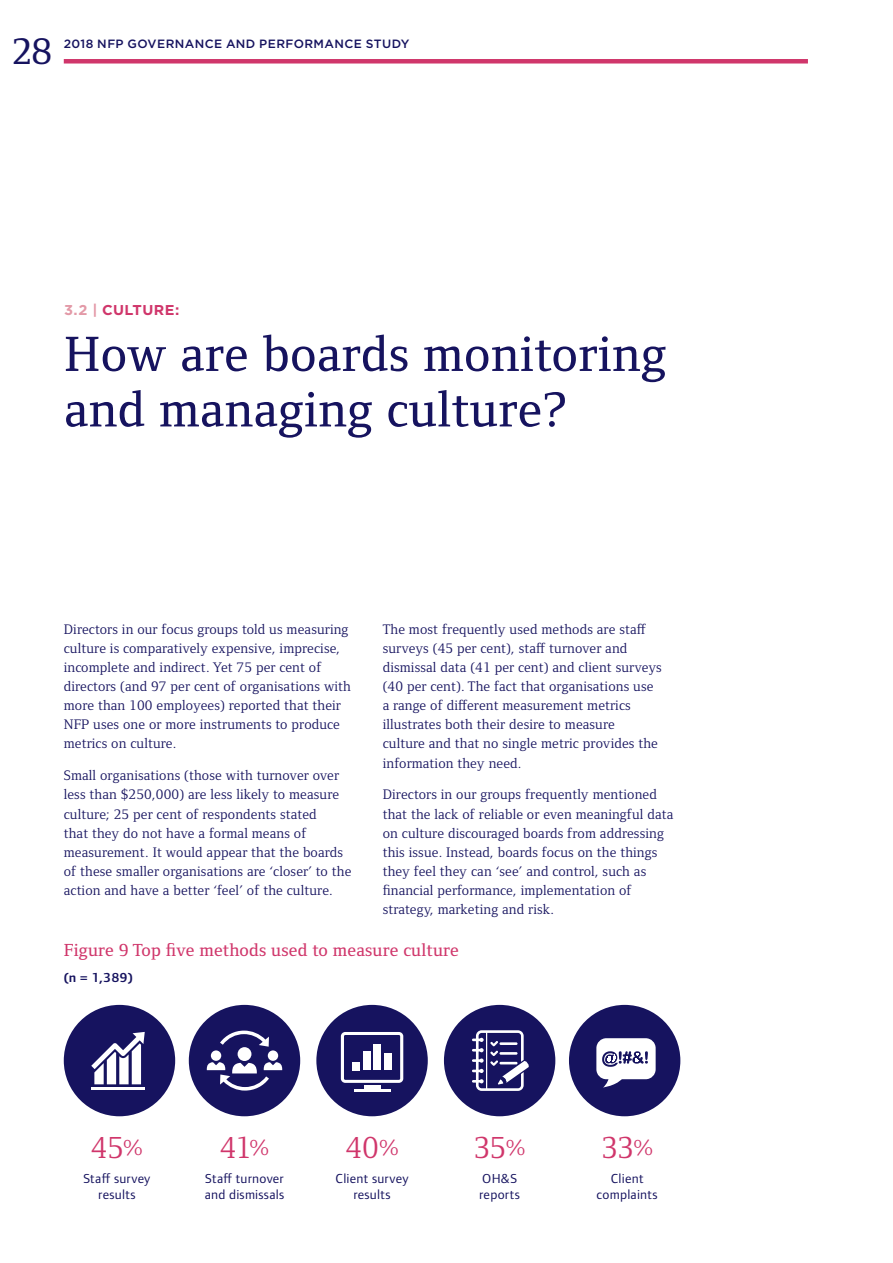
<style>
.page{position:relative;width:893px;height:1263px;background:#fff}
.page>*{position:absolute;margin:0;border:0;box-sizing:border-box;transform-origin:0 0}
.t1{font:500 51px/55.5px "Foundry Form Serif";letter-spacing:.01em;color:#16135f}
.t2{font:500 38.25px "Foundry Form Serif";color:#16135f}
.t3{font:31.5px "Foundry Form Serif";letter-spacing:-.02em;color:#d0366b}
.t4{font:500 18px "Foundry Form Serif";letter-spacing:.01em;color:#d0366b}
.t5{font:14.25px/19px "Foundry Form Serif";letter-spacing:.01em;color:#16135f}
.t6{font:700 14.25px "Gotham";letter-spacing:.025em;color:#d0366b}
.t7{font:13.5px/16.2px "Foundry Form Sans";letter-spacing:.02em;color:#16135f;text-align:center}
.t8{font:600 13.5px "Foundry Form Sans";color:#16135f}
.t9{font:500 12px "Gotham";letter-spacing:.03em;color:#16135f}
.s1{color:#e399a7}
.s2{font-size:22.5px}
</style>
<div class="page">
<div style="left:64px;top:59px;width:744px;height:5px;background:#d0366b"></div>
<div style="left:316px;top:1005px;width:112px;height:111px;background:#16135f;border-radius:50%"></div>
<svg style="left:341px;top:1032px;width:62px;height:51px"></svg>
<hr style="left:354px;top:1089px;width:36px;height:3px;background:#fff">
<div style="left:364px;top:1085px;width:16px;height:5px;background:#fff"></div>
<div style="left:352px;top:1062px;width:8px;height:8px;background:#fff"></div>
<div style="left:363px;top:1051px;width:8px;height:19px;background:#fff"></div>
<div style="left:373px;top:1044px;width:8px;height:26px;background:#fff"></div>
<div style="left:384px;top:1053px;width:8px;height:17px;background:#fff"></div>
<div style="left:569px;top:1005px;width:111px;height:111px;background:#16135f;border-radius:50%"></div>
<svg style="left:596px;top:1038px;width:60px;height:49px"></svg>
<div style="left:444px;top:1005px;width:111px;height:111px;background:#16135f;border-radius:50%"></div>
<svg style="left:472px;top:1030px;width:57px;height:61px"></svg>
<div style="left:189px;top:1005px;width:111px;height:111px;background:#16135f;border-radius:50%"></div>
<div style="left:64px;top:1005px;width:111px;height:111px;background:#16135f;border-radius:50%"></div>
<hr style="left:91px;top:1087px;width:53px;height:2px;background:#fff">
<svg style="left:91px;top:1032px;width:54px;height:52px"></svg>
<div style="left:238px;top:1047px;width:13px;height:14px;background:#fff;border-radius:50%"></div>
<div style="left:211px;top:1050px;width:10px;height:11px;background:#fff;border-radius:50%"></div>
<div style="left:268px;top:1050px;width:10px;height:11px;background:#fff;border-radius:50%"></div>
<svg style="left:220px;top:1030px;width:49px;height:17px"></svg>
<svg style="left:207px;top:1062px;width:75px;height:28px"></svg>
<h2 class="t2" style="left:12px;top:30px;width:42px">28</h2>
<p class="t9" style="left:64px;top:36px;width:347px">2018 NFP GOVERNANCE AND PERFORMANCE STUDY</p>
<p class="t6" style="left:64px;top:301px;width:117px"><span class="s1">3.2 |</span> CULTURE:</p>
<h1 class="t1" style="left:64px;top:326px;width:604px">How are boards monitoring and managing culture?</h1>
<p class="t5" style="left:64px;top:619px;width:289px">Directors in our focus groups told us measuring culture is comparatively expensive, imprecise, incomplete and indirect. Yet 75 per cent of directors (and 97 per cent of organisations with more than 100 employees) reported that their NFP uses one or more instruments to produce metrics on culture.</p>
<p class="t5" style="left:64px;top:766px;width:289px">Small organisations (those with turnover over less than $250,000) are less likely to measure culture; 25 per cent of respondents stated<br>that they do not have a formal means of measurement. It would appear that the boards of these smaller organisations are ‘closer’ to the action and have a better ‘feel’ of the culture.</p>
<p class="t5" style="left:383px;top:619px;width:281px">The most frequently used methods are staff surveys (45 per cent), staff turnover and dismissal data (41 per cent) and client surveys (40 per cent). The fact that organisations use a range of different measurement metrics illustrates both their desire to measure<br>culture and that no single metric provides the information they need.</p>
<p class="t5" style="left:383px;top:785px;width:292px">Directors in our groups frequently mentioned that the lack of reliable or even meaningful data on culture discouraged boards from addressing this issue. Instead, boards focus on the things they feel they can ‘see’ and control, such as financial performance, implementation of strategy, marketing and risk.</p>
<p class="t4" style="left:64px;top:940px;width:396px">Figure 9 Top five methods used to measure culture</p>
<p class="t8" style="left:64px;top:970px;width:71px">(n = 1,389)</p>
<h3 class="t3" style="left:91px;top:1130px;width:54px">45<span class="s2">%</span></h3>
<h3 class="t3" style="left:220px;top:1130px;width:51px">41<span class="s2">%</span></h3>
<h3 class="t3" style="left:345px;top:1130px;width:55px">40<span class="s2">%</span></h3>
<h3 class="t3" style="left:474px;top:1130px;width:53px">35<span class="s2">%</span></h3>
<h3 class="t3" style="left:601px;top:1130px;width:53px">33<span class="s2">%</span></h3>
<p class="t7" style="left:83px;top:1170px;width:69px">Staff survey results</p>
<p class="t7" style="left:597px;top:1170px;width:63px">Client complaints</p>
<p class="t7" style="left:205px;top:1170px;width:81px;text-align:left">Staff turnover and dismissals</p>
<p class="t7" style="left:336px;top:1170px;width:74px">Client survey results</p>
<p class="t7" style="left:479px;top:1170px;width:42px;text-align:left">OH&amp;S reports</p>
</div>
